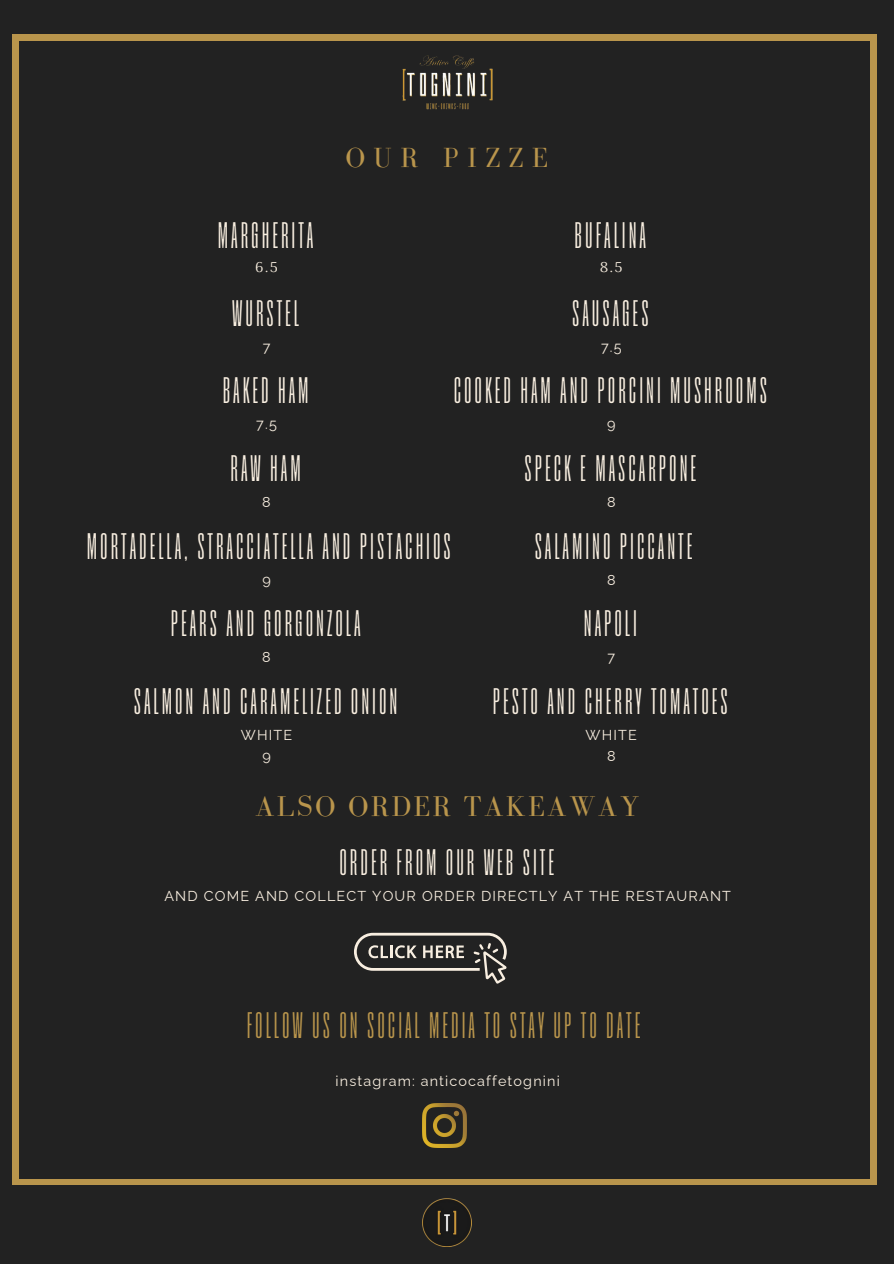
<style>
.page{position:relative;width:894px;height:1264px;background:#fff}
.page>*{position:absolute;margin:0;border:0;box-sizing:border-box;transform-origin:0 0}
.t1{font:36.9px "Segment A Key";letter-spacing:.08em;color:#f8eee0}
.t2{font:36.9px "Segment A Key";letter-spacing:.08em;color:#b9954c}
.t3{font:29.4px "Bodoni FLF";letter-spacing:.08em;color:#b9954c}
.t4{font:28.5px "Bodoni FLF";letter-spacing:.3em;color:#b9954c}
.t5{font:14.4px/21.3px "Raleway";letter-spacing:.08em;color:#f8eee0;text-align:center}
.t6{font:14.4px "Arima Madurai";color:#f8eee0}
</style>
<div class="page">
<div style="left:0;top:0;width:893px;height:1263px;background:#222"></div>
<div style="left:12px;top:35px;width:864px;height:1150px;background:#b9954c"></div>
<div style="left:19px;top:41px;width:850px;height:1137px;background:#222"></div>
<img style="left:377px;top:34px;width:139px;height:76px">
<img style="left:422px;top:1198px;width:49px;height:48px">
<svg style="left:354px;top:932px;width:152px;height:51px"></svg>
<img style="left:422px;top:1103px;width:44px;height:44px">
<h1 class="t4" style="left:345px;top:142px;width:204px">OUR PIZZE</h1>
<p class="t1" style="left:218px;top:214px;width:97px">MARGHERITA</p>
<p class="t6" style="left:255px;top:258px;width:24px">6.5</p>
<p class="t1" style="left:232px;top:291px;width:68px">WURSTEL</p>
<p class="t5" style="left:263px;top:336px;width:9px">7</p>
<p class="t1" style="left:223px;top:369px;width:87px">BAKED HAM</p>
<p class="t5" style="left:256px;top:413px;width:22px">7.5</p>
<p class="t1" style="left:230px;top:446px;width:72px">RAW HAM</p>
<p class="t5" style="left:262px;top:491px;width:10px">8</p>
<p class="t1" style="left:87px;top:524px;width:365px">MORTADELLA, STRACCIATELLA AND PISTACHIOS</p>
<p class="t5" style="left:262px;top:569px;width:10px">9</p>
<p class="t1" style="left:171px;top:602px;width:191px">PEARS AND GORGONZOLA</p>
<p class="t5" style="left:262px;top:646px;width:10px">8</p>
<p class="t1" style="left:134px;top:679px;width:265px">SALMON AND CARAMELIZED ONION</p>
<p class="t5" style="left:241px;top:724px;width:53px">WHITE<br>9</p>
<p class="t3" style="left:255px;top:790px;width:385px">ALSO ORDER TAKEAWAY</p>
<p class="t1" style="left:339px;top:840px;width:216px">ORDER FROM OUR WEB SITE</p>
<p class="t5" style="left:164px;top:885px;width:568px">AND COME AND COLLECT YOUR ORDER DIRECTLY AT THE RESTAURANT</p>
<h1 class="t1" style="left:574px;top:214px;width:73px">BUFALINA</h1>
<h1 class="t6" style="left:599px;top:258px;width:24px">8.5</h1>
<h1 class="t1" style="left:572px;top:291px;width:78px">SAUSAGES</h1>
<h1 class="t5" style="left:601px;top:336px;width:22px">7.5</h1>
<h1 class="t1" style="left:453px;top:369px;width:315px">COOKED HAM AND PORCINI MUSHROOMS</h1>
<h1 class="t5" style="left:607px;top:413px;width:10px">9</h1>
<h1 class="t1" style="left:524px;top:446px;width:173px">SPECK E MASCARPONE</h1>
<h1 class="t5" style="left:607px;top:491px;width:10px">8</h1>
<h1 class="t1" style="left:534px;top:524px;width:159px">SALAMINO PICCANTE</h1>
<h1 class="t5" style="left:607px;top:569px;width:10px">8</h1>
<h1 class="t1" style="left:583px;top:602px;width:55px">NAPOLI</h1>
<h1 class="t5" style="left:607px;top:646px;width:9px">7</h1>
<h1 class="t1" style="left:492px;top:679px;width:236px">PESTO AND CHERRY TOMATOES</h1>
<h1 class="t5" style="left:585px;top:724px;width:53px">WHITE<br>8</h1>
<p class="t2" style="left:247px;top:1004px;width:395px">FOLLOW US ON SOCIAL MEDIA TO STAY UP TO DATE</p>
<p class="t5" style="left:335px;top:1069px;width:226px">instagram: anticocaffetognini</p>
</div>
